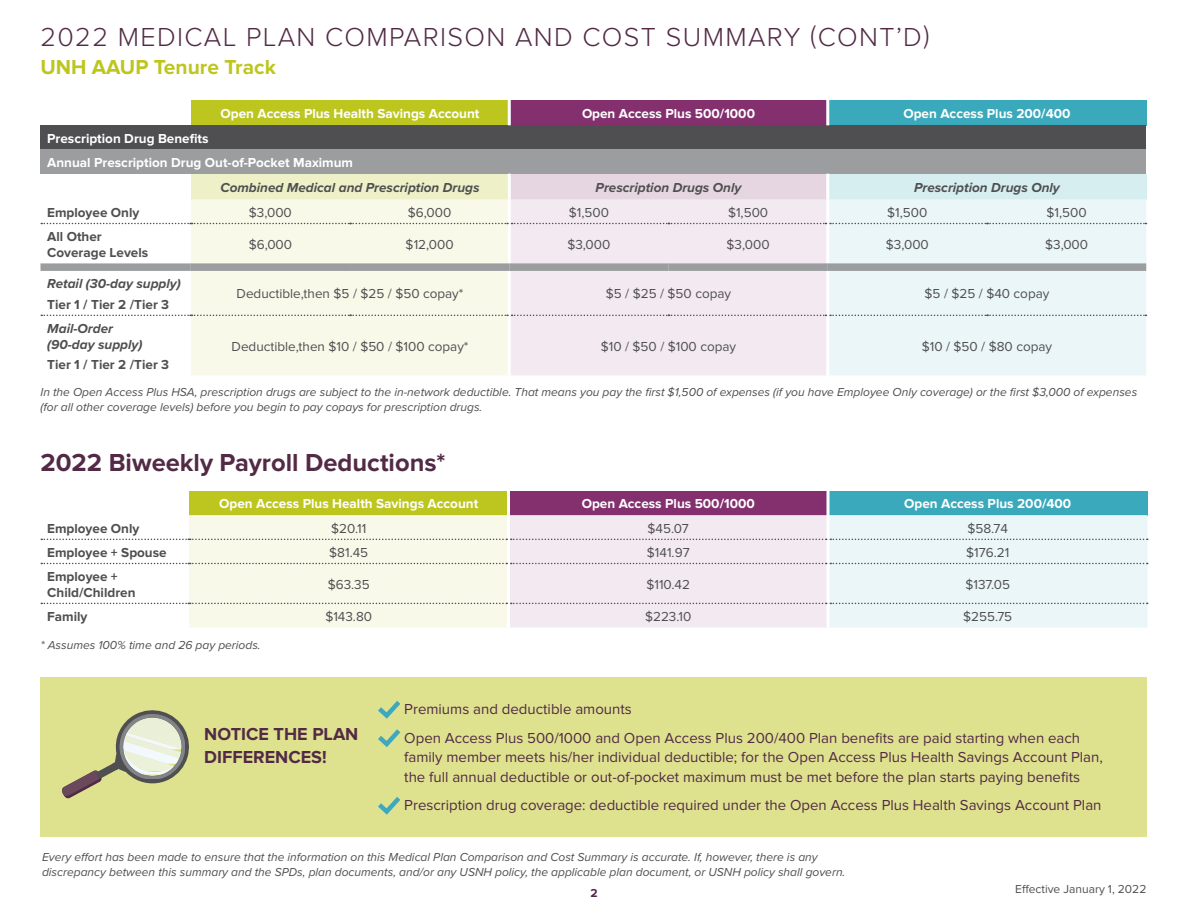
<style>
.page{position:relative;width:1188px;height:918px;background:#fff}
.page>*{position:absolute;margin:0;border:0;box-sizing:border-box;transform-origin:0 0}
.t1{font:300 27px "Proxima Nova";letter-spacing:.05em;color:#522a45}
.t2{font:700 25.5px "Proxima Nova";color:#522a45}
.t3{font:700 21px "Proxima Nova";color:#bdc61f}
.t4{font:700 18px/22.5px "Proxima Nova";color:#522a45}
.t5{font:15px/28.5px "Proxima Nova";color:#522a45}
.t6{font:13.5px "Proxima Nova";color:#4f4f51}
.t7{font:700 13.5px/24.2px "Proxima Nova";color:#fff}
.t8{font:700 13.5px/15.8px "Proxima Nova";color:#4f4f51}
.t9{font:italic 700 13.5px/15.8px "Proxima Nova";color:#4f4f51}
.t10{font:italic 12px/15px "Proxima Nova";color:#4f4f51}
.t11{font:12px "Proxima Nova";color:#4f4f51}
.t12{font:700 12px "Proxima Nova";color:#522a45}
</style>
<div class="page">
<div style="left:191px;top:100px;width:318px;height:25px;background:#bdc61f"></div>
<div style="left:509px;top:100px;width:319px;height:25px;background:#84306f"></div>
<div style="left:828px;top:100px;width:318px;height:25px;background:#3aa9bc"></div>
<div style="left:40px;top:125px;width:1106px;height:25px;background:#4f4f51"></div>
<div style="left:40px;top:150px;width:1106px;height:24px;background:#9b9d9f"></div>
<div style="left:191px;top:174px;width:318px;height:25px;background:#eef1c7"></div>
<div style="left:509px;top:174px;width:319px;height:25px;background:#e6d6e2"></div>
<div style="left:828px;top:174px;width:318px;height:25px;background:#d7eef1"></div>
<div style="left:191px;top:199px;width:317px;height:176px;background:#f8f9e9"></div>
<div style="left:511px;top:199px;width:315px;height:176px;background:#f3eaf1"></div>
<div style="left:829px;top:199px;width:317px;height:176px;background:#ebf6f8"></div>
<hr style="left:508px;top:100px;width:3px;height:25px;background:#fff">
<hr style="left:508px;top:174px;width:3px;height:25px;background:#fff">
<hr style="left:826px;top:100px;width:3px;height:25px;background:#fff">
<hr style="left:826px;top:174px;width:3px;height:25px;background:#fff">
<svg style="left:41px;top:223px;width:1105px;height:1px"></svg>
<svg style="left:41px;top:315px;width:1105px;height:1px"></svg>
<div style="left:40px;top:263px;width:151px;height:8px;background:#9b9d9f"></div>
<div style="left:191px;top:263px;width:159px;height:8px;background:#9b9d9f"></div>
<div style="left:350px;top:263px;width:159px;height:8px;background:#9b9d9f"></div>
<div style="left:509px;top:263px;width:160px;height:8px;background:#9b9d9f"></div>
<div style="left:669px;top:263px;width:159px;height:8px;background:#9b9d9f"></div>
<div style="left:828px;top:263px;width:159px;height:8px;background:#9b9d9f"></div>
<div style="left:987px;top:263px;width:159px;height:8px;background:#9b9d9f"></div>
<div style="left:189px;top:491px;width:319px;height:24px;background:#bdc61f"></div>
<div style="left:508px;top:491px;width:320px;height:24px;background:#84306f"></div>
<div style="left:828px;top:491px;width:320px;height:24px;background:#3aa9bc"></div>
<hr style="left:507px;top:491px;width:3px;height:24px;background:#fff">
<hr style="left:827px;top:491px;width:3px;height:24px;background:#fff">
<svg style="left:41px;top:515px;width:1107px;height:113px;background:#f1f2f0"></svg>
<div style="left:40px;top:677px;width:1108px;height:160px;background:#dee28f"></div>
<svg style="left:62px;top:710px;width:127px;height:89px"></svg>
<svg style="left:378px;top:701px;width:23px;height:46px"></svg>
<svg style="left:378px;top:797px;width:23px;height:18px"></svg>
<h1 class="t1" style="left:40px;top:17px;width:890px">2022 MEDICAL PLAN COMPARISON AND COST SUMMARY (CONT’D)</h1>
<h3 class="t3" style="left:40px;top:55px;width:237px">UNH AAUP Tenure Track</h3>
<p class="t7" style="left:221px;top:102px;width:260px">Open Access Plus Health Savings Account</p>
<p class="t7" style="left:582px;top:102px;width:175px">Open Access Plus 500/1000</p>
<p class="t7" style="left:903px;top:102px;width:169px">Open Access Plus 200/400</p>
<p class="t7" style="left:47px;top:126px;width:307px">Prescription Drug Benefits<br>Annual Prescription Drug Out-of-Pocket Maximum</p>
<p class="t9" style="left:220px;top:179px;width:261px">Combined Medical and Prescription Drugs</p>
<p class="t9" style="left:596px;top:179px;width:147px">Prescription Drugs Only</p>
<p class="t9" style="left:914px;top:179px;width:147px">Prescription Drugs Only</p>
<p class="t8" style="left:47px;top:205px;width:94px">Employee Only</p>
<p class="t6" style="left:249px;top:205px;width:44px">$3,000</p>
<p class="t6" style="left:408px;top:205px;width:45px">$6,000</p>
<p class="t6" style="left:569px;top:205px;width:42px">$1,500</p>
<p class="t6" style="left:728px;top:205px;width:42px">$1,500</p>
<p class="t6" style="left:887px;top:205px;width:42px">$1,500</p>
<p class="t6" style="left:1047px;top:205px;width:42px">$1,500</p>
<p class="t8" style="left:47px;top:229px;width:103px">All Other<br>Coverage Levels</p>
<p class="t6" style="left:249px;top:237px;width:45px">$6,000</p>
<p class="t6" style="left:406px;top:237px;width:49px">$12,000</p>
<p class="t6" style="left:567px;top:237px;width:44px">$3,000</p>
<p class="t6" style="left:727px;top:237px;width:44px">$3,000</p>
<p class="t6" style="left:886px;top:237px;width:44px">$3,000</p>
<p class="t6" style="left:1045px;top:237px;width:44px">$3,000</p>
<p class="t9" style="left:47px;top:276px;width:135px">Retail (30-day supply)</p>
<p class="t8" style="left:47px;top:297px;width:123px">Tier 1 / Tier 2 /Tier 3</p>
<p class="t6" style="left:237px;top:286px;width:228px">Deductible,then $5 / $25 / $50 copay*</p>
<p class="t6" style="left:606px;top:286px;width:127px">$5 / $25 / $50 copay</p>
<p class="t6" style="left:925px;top:286px;width:126px">$5 / $25 / $40 copay</p>
<p class="t9" style="left:47px;top:320px;width:97px">Mail-Order (90-day supply)</p>
<p class="t8" style="left:47px;top:357px;width:123px">Tier 1 / Tier 2 /Tier 3</p>
<p class="t6" style="left:232px;top:339px;width:239px">Deductible,then $10 / $50 / $100 copay*</p>
<p class="t6" style="left:601px;top:339px;width:137px">$10 / $50 / $100 copay</p>
<p class="t6" style="left:922px;top:339px;width:132px">$10 / $50 / $80 copay</p>
<p class="t10" style="left:41px;top:384px;width:1098px">In the Open Access Plus HSA, prescription drugs are subject to the in-network deductible. That means you pay the first $1,500 of expenses (if you have Employee Only coverage) or the first $3,000 of expenses (for all other coverage levels) before you begin to pay copays for prescription drugs.</p>
<h2 class="t2" style="left:41px;top:448px;width:407px">2022 Biweekly Payroll Deductions*</h2>
<p class="t7" style="left:219px;top:492px;width:260px">Open Access Plus Health Savings Account</p>
<p class="t7" style="left:582px;top:492px;width:175px">Open Access Plus 500/1000</p>
<p class="t7" style="left:904px;top:492px;width:169px">Open Access Plus 200/400</p>
<p class="t8" style="left:47px;top:521px;width:94px">Employee Only</p>
<p class="t6" style="left:331px;top:520px;width:36px">$20.11</p>
<p class="t6" style="left:648px;top:520px;width:43px">$45.07</p>
<p class="t6" style="left:967px;top:520px;width:42px">$58.74</p>
<p class="t8" style="left:47px;top:545px;width:121px">Employee + Spouse</p>
<p class="t6" style="left:329px;top:544px;width:41px">$81.45</p>
<p class="t6" style="left:647px;top:544px;width:44px">$141.97</p>
<p class="t6" style="left:966px;top:544px;width:45px">$176.21</p>
<p class="t8" style="left:47px;top:569px;width:90px">Employee +<br>Child/Children</p>
<p class="t6" style="left:328px;top:577px;width:44px">$63.35</p>
<p class="t6" style="left:646px;top:577px;width:45px">$110.42</p>
<p class="t6" style="left:965px;top:577px;width:46px">$137.05</p>
<p class="t8" style="left:47px;top:609px;width:42px">Family</p>
<p class="t6" style="left:325px;top:609px;width:48px">$143.80</p>
<p class="t6" style="left:645px;top:609px;width:48px">$223.10</p>
<p class="t6" style="left:963px;top:609px;width:51px">$255.75</p>
<p class="t10" style="left:41px;top:637px;width:222px">* Assumes 100% time and 26 pay periods.</p>
<h3 class="t4" style="left:204px;top:723px;width:156px">NOTICE THE PLAN<br>DIFFERENCES!</h3>
<p class="t5" style="left:404px;top:695px;width:677px">Premiums and deductible amounts<br>Open Access Plus 500/1000 and Open Access Plus 200/400 Plan benefits are paid starting when each</p>
<p class="t5" style="left:404px;top:748px;width:700px;line-height:19.5px">family member meets his/her individual deductible; for the Open Access Plus Health Savings Account Plan, the full annual deductible or out-of-pocket maximum must be met before the plan starts paying benefits</p>
<p class="t5" style="left:404px;top:791px;width:699px">Prescription drug coverage: deductible required under the Open Access Plus Health Savings Account Plan</p>
<p class="t10" style="left:42px;top:849px;width:805px">Every effort has been made to ensure that the information on this Medical Plan Comparison and Cost Summary is accurate. If, however, there is any discrepancy between this summary and the SPDs, plan documents, and/or any USNH policy, the applicable plan document, or USNH policy shall govern.</p>
<p class="t12" style="left:590px;top:886px;width:9px">2</p>
<p class="t11" style="left:1015px;top:882px;width:133px">Effective January 1, 2022</p>
</div>
